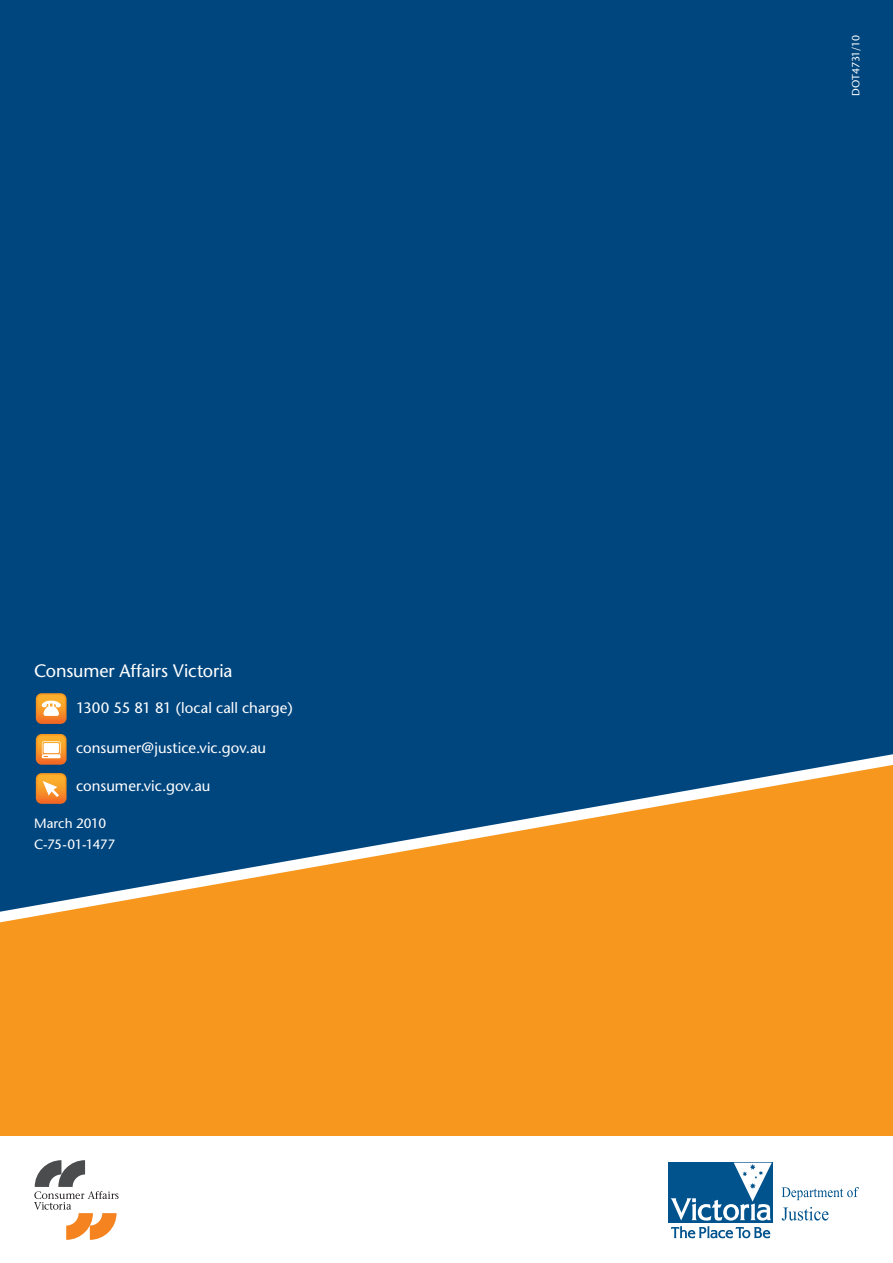
<style>
.page{position:relative;width:893px;height:1263px;background:#fff}
.page>*{position:absolute;margin:0;border:0;box-sizing:border-box;transform-origin:0 0}
.t1{font:18px "Stone Sans";letter-spacing:-.005em;color:#fff}
.t2{font:15px "Stone Sans";color:#fff}
.t3{font:13.5px/21.5px "Stone Sans";letter-spacing:-.025em;color:#fff}
.t4{font:10.5px "Stone Sans";letter-spacing:-.02em;color:#fff}
</style>
<div class="page">
<div style="left:0;top:0;width:893px;height:1136px;background:#00467e"></div>
<div style="left:0;top:931px;width:893px;height:205px;background:#f7971d"></div>
<svg style="left:0;top:743px;width:893px;height:188px"></svg>
<svg style="left:36px;top:693px;width:31px;height:31px"></svg>
<svg style="left:36px;top:734px;width:31px;height:31px"></svg>
<hr style="left:42px;top:755px;width:19px;height:3px;background:#fff">
<svg style="left:36px;top:773px;width:31px;height:31px"></svg>
<svg style="left:34px;top:1160px;width:85px;height:80px"></svg>
<div style="left:668px;top:1163px;width:105px;height:60px;background:linear-gradient(to right,#00538d,#00538d)"></div>
<svg style="left:671px;top:1163px;width:101px;height:57px"></svg>
<svg style="left:671px;top:1226px;width:99px;height:12px"></svg>
<svg style="left:782px;top:1187px;width:77px;height:13px"></svg>
<svg style="left:782px;top:1207px;width:46px;height:13px"></svg>
<p class="t1" style="left:34px;top:660px;width:200px">Consumer Affairs Victoria</p>
<p class="t2" style="left:76px;top:699px;width:218px">1300 55 81 81 (local call charge)</p>
<p class="t2" style="left:76px;top:739px;width:191px">consumer@justice.vic.gov.au</p>
<p class="t2" style="left:76px;top:777px;width:136px">consumer.vic.gov.au</p>
<p class="t3" style="left:34px;top:812px;width:83px">March 2010<br>C-75-01-1477</p>
<p class="t4" style="left:849px;top:96px;width:63px;rotate:-90deg">DOT4731/10</p>
</div>
